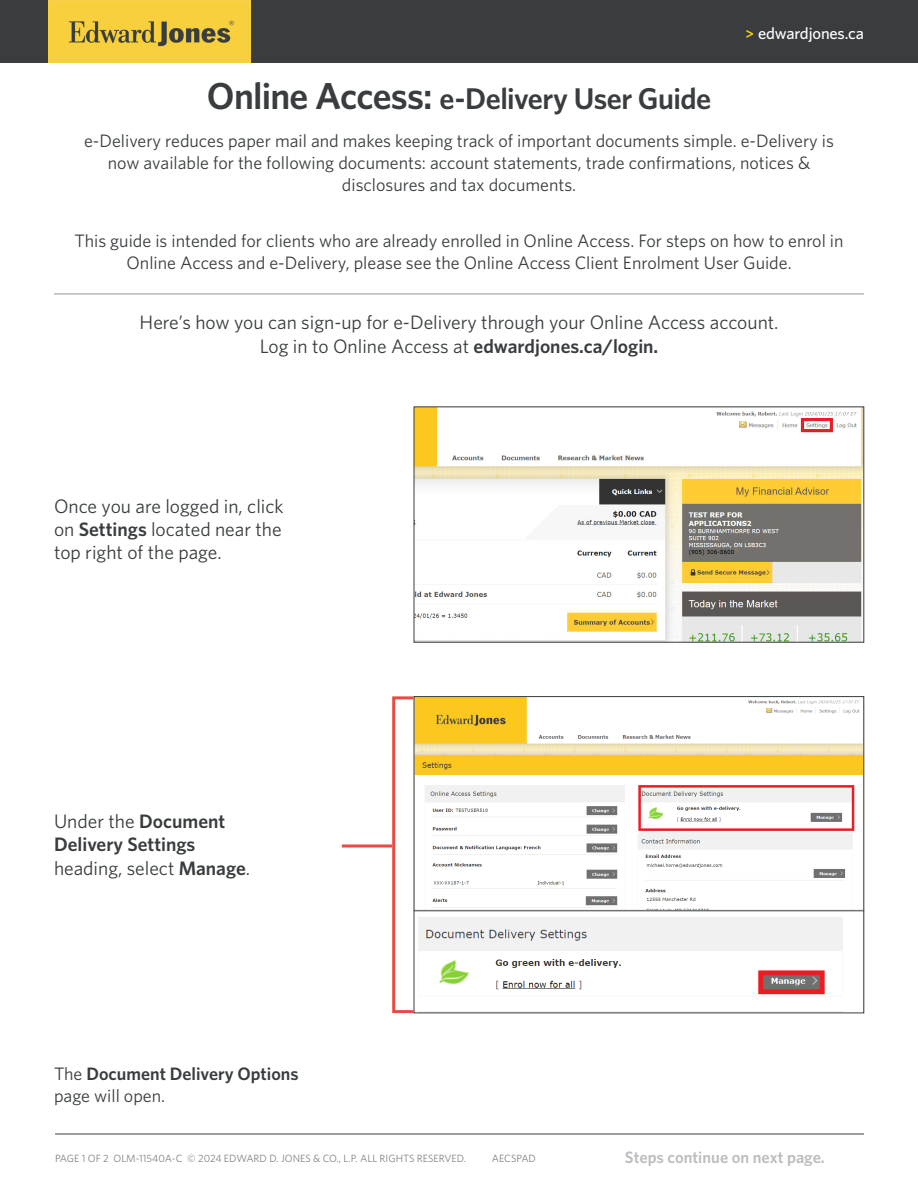
<style>
.page{position:relative;width:918px;height:1188px;background:#fff}
.page>*{position:absolute;margin:0;border:0;box-sizing:border-box;transform-origin:0 0}
.Headline{font:600 30px "Whitney";letter-spacing:-.02em;color:#393d3f}
.t1{font:19.5px/23.4px "Whitney";color:#393d3f;text-align:justify}
.t2{font:600 19.5px/23.4px "Whitney";color:#393d3f}
.Subhead_Alt{font:18px/21.6px "Whitney";color:#393d3f;text-align:center}
.t3{font:600 18px/21.6px "Whitney";color:#393d3f}
.t4{font:600 16.5px "Whitney";color:#bcbdc0}
.t5{font:500 16.5px "Whitney";letter-spacing:-.01em;color:#fff}
.t6{font:10.5px "Whitney";color:#808285}
.s1{font-weight:600;font-size:15px;color:#fed105}
.s2{font-size:37.5px}
.s3{font-weight:600}
.s4{font-weight:400}
</style>
<div class="page">
<div style="left:0;top:0;width:918px;height:63px;background:#393d3f"></div>
<img style="left:49px;top:0;width:202px;height:63px">
<hr style="left:55px;top:1134px;width:809px;height:1px;background:#393d3f">
<hr style="left:54px;top:294px;width:810px;height:1px;background:#939598">
<img style="left:416px;top:409px;width:446px;height:231px">
<img style="left:416px;top:698px;width:446px;height:297px">
<div style="left:414px;top:696px;width:450px;height:215px;border:1px solid #393d3f"></div>
<div style="left:392px;top:696px;width:23px;height:317px;border:3px solid #e94a44"></div>
<hr style="left:342px;top:845px;width:50px;height:3px;background:#e94a44">
<p class="t5" style="left:746px;top:23px;width:120px"><span class="s1">&gt;</span> edwardjones.ca</p>
<p class="Headline" style="left:207px;top:81px;width:506px"><span class="s2">Online Access:</span> e-Delivery User Guide</p>
<p class="Subhead_Alt" style="left:84px;top:130px;width:751px">e-Delivery reduces paper mail and makes keeping track of important documents simple. e-Delivery is now available for the following documents: account statements, trade confirmations, notices &amp; disclosures and tax documents.</p>
<p class="Subhead_Alt" style="left:75px;top:230px;width:771px">This guide is intended for clients who are already enrolled in Online Access. For steps on how to enrol in<br>Online Access and e-Delivery, please see the Online Access Client Enrolment User Guide.</p>
<p class="t1" style="left:140px;top:310px;width:640px">Here’s how you can sign-up for e-Delivery through your Online Access account.</p>
<p class="t1" style="left:260px;top:334px;width:400px">Log in to Online Access at <span class="s3">edwardjones.ca/login.</span></p>
<p class="t1" style="left:54px;top:494px;width:231px">Once you are logged in, click on <span class="s3">Settings</span> located near the top right of the page.</p>
<p class="t2" style="left:54px;top:809px;width:198px"><span class="s4">Under the</span> Document<br>Delivery Settings <span class="s4">heading, select</span> Manage<span class="s4">.</span></p>
<p class="t3" style="left:54px;top:1062px;width:246px"><span class="s4">The</span> Document Delivery Options <span class="s4">page will open.</span></p>
<p class="t6" style="left:55px;top:1152px;width:413px">PAGE 1 OF 2 OLM-11540A-C © 2024 EDWARD D. JONES &amp; CO., L.P. ALL RIGHTS RESERVED.</p>
<p class="t6" style="left:492px;top:1152px;width:46px">AECSPAD</p>
<p class="t4" style="left:625px;top:1147px;width:202px">Steps continue on next page.</p>
</div>
